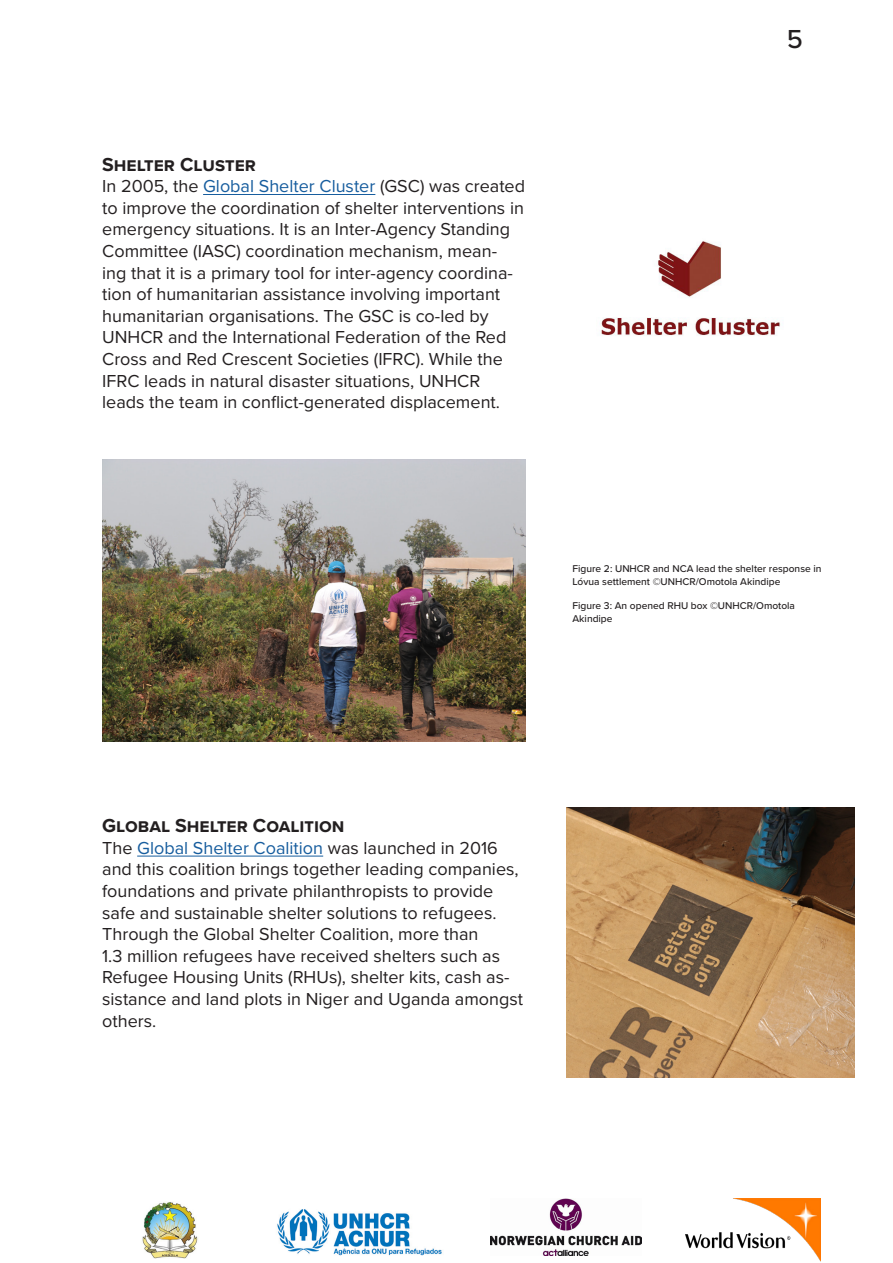
<style>
.page{position:relative;width:893px;height:1263px;background:#fff}
.page>*{position:absolute;margin:0;border:0;box-sizing:border-box;transform-origin:0 0}
.t1{font:500 27px "Proxima Nova";color:#231f20}
.Section_Body_Text{font:700 19.5px "Proxima Nova";color:#231f20}
.Section_Body_Text-2{font:18px/21.6px "Proxima Nova";color:#231f20}
.Photo_Credit{font:500 10.2px/12.3px "Proxima Nova";color:#231f20}
.s1{color:#175d9e}
</style>
<div class="page">
<img style="left:102px;top:459px;width:423px;height:282px">
<img style="left:566px;top:808px;width:288px;height:270px">
<hr style="left:203px;top:194px;width:172px;height:1px;background:#175d9e">
<hr style="left:137px;top:856px;width:186px;height:1px;background:#175d9e">
<img style="left:601px;top:241px;width:179px;height:95px">
<img style="left:142px;top:1201px;width:56px;height:58px">
<img style="left:277px;top:1209px;width:165px;height:47px">
<img style="left:491px;top:1198px;width:151px;height:57px">
<img style="left:686px;top:1198px;width:134px;height:63px">
<p class="Section_Body_Text" style="left:102px;top:152px;width:155px">Shelter Cluster</p>
<p class="Section_Body_Text-2" style="left:102px;top:176px;width:424px">In 2005, the <span class="s1">Global Shelter Cluster</span> (GSC) was created to improve the coordination of shelter interventions in emergency situations. It is an Inter-Agency Standing Committee (IASC) coordination mechanism, mean&shy;ing that it is a primary tool for inter-agency coordina&shy;tion of humanitarian assistance involving important humanitarian organisations. The GSC is co-led by UNHCR and the International Federation of the Red Cross and Red Crescent Societies (IFRC). While the IFRC leads in natural disaster situations, UNHCR leads the team in conflict-generated displacement.</p>
<h1 class="t1" style="left:787px;top:23px;width:18px">5</h1>
<p class="Photo_Credit" style="left:572px;top:563px;width:251px">Figure 2: UNHCR and NCA lead the shelter response in<br>Lóvua settlement ©UNHCR/Omotola Akindipe</p>
<p class="Photo_Credit" style="left:572px;top:600px;width:224px">Figure 3: An opened RHU box ©UNHCR/Omotola<br>Akindipe</p>
<p class="Section_Body_Text" style="left:102px;top:814px;width:244px">Global Shelter Coalition</p>
<p class="Section_Body_Text-2" style="left:102px;top:837px;width:422px">The <span class="s1">Global Shelter Coalition</span> was launched in 2016 and this coalition brings together leading companies, foundations and private philanthropists to provide safe and sustainable shelter solutions to refugees.<br>Through the Global Shelter Coalition, more than<br>1.3 million refugees have received shelters such as Refugee Housing Units (RHUs), shelter kits, cash as&shy;sistance and land plots in Niger and Uganda amongst others.</p>
</div>
